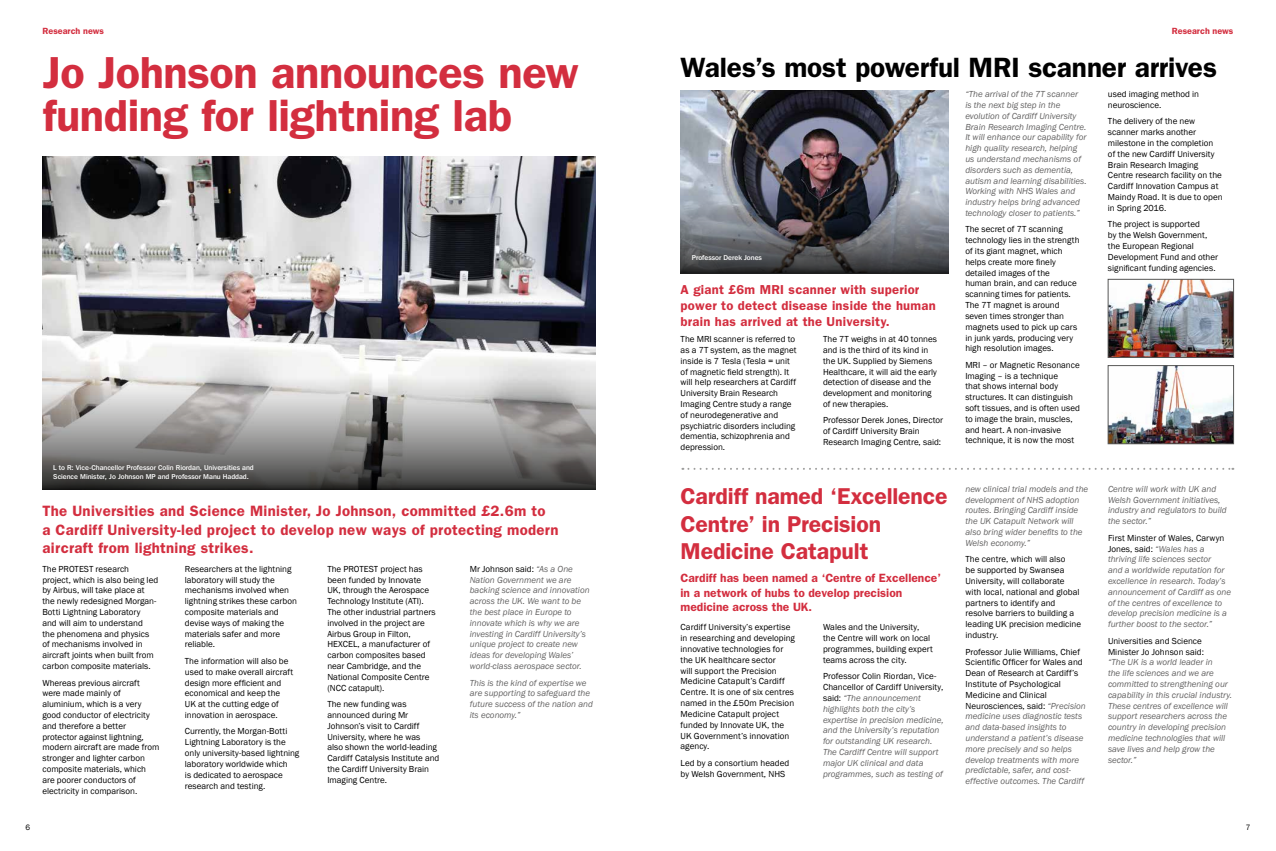
<style>
.page{position:relative;width:1276px;height:851px;background:#fff}
.page>*{position:absolute;margin:0;border:0;box-sizing:border-box;transform-origin:0 0}
.t1{font:600 45px/42.8px "Franklin Gothic";letter-spacing:-.01em;color:#d32e3f}
.t2{font:600 28px "Franklin Gothic";letter-spacing:-.005em;color:#000}
.t3{font:600 23px/27.6px "Franklin Gothic";letter-spacing:-.005em;color:#d32e3f}
.t4{font:600 15px/18px "Franklin Gothic";letter-spacing:.02em;color:#d32e3f}
.t5{font:600 13px/15.6px "Franklin Gothic";letter-spacing:.02em;color:#d32e3f}
.t6{font:600 12px/14.4px "Franklin Gothic";color:#d32e3f}
.t7{font:9px/10.8px "Franklin Gothic";color:#000}
.t8{font:italic 9px/10.8px "Franklin Gothic";color:#646363}
.t9{font:600 9px "Franklin Gothic";color:#d32e3f}
.t10{font:8px "Franklin Gothic";color:#000}
.t11{font:500 7px/8.4px "Franklin Gothic IT Cby BT";color:#fff}
.s1{font-style:normal;color:#000}
</style>
<div class="page">
<svg style="left:682px;top:468px;width:551px;height:2px"></svg>
<img style="left:1110px;top:281px;width:121px;height:74px">
<div style="left:1108px;top:279px;width:125px;height:78px;border:1px solid #575756"></div>
<img style="left:1110px;top:367px;width:121px;height:75px">
<div style="left:1108px;top:365px;width:125px;height:79px;border:1px solid #575756"></div>
<img style="left:42px;top:156px;width:553px;height:333px">
<img style="left:680px;top:91px;width:268px;height:98px">
<svg style="left:680px;top:189px;width:268px;height:84px;background:#5a5c62"></svg>
<svg style="left:43px;top:376px;width:553px;height:113px;background:#929190"></svg>
<p class="t9" style="left:43px;top:25px;width:63px">Research news</p>
<p class="t9" style="left:1172px;top:25px;width:63px">Research news</p>
<h1 class="t1" style="left:43px;top:50px;width:537px">Jo Johnson announces new funding for lightning lab</h1>
<p class="t11" style="left:53px;top:463px;width:202px">L to R: Vice-Chancellor Professor Colin Riordan, Universities and<br>Science Minister, Jo Johnson MP and Professor Manu Haddad.</p>
<h3 class="t4" style="left:42px;top:502px;width:517px">The Universities and Science Minister, Jo Johnson, committed £2.6m to<br>a Cardiff University-led project to develop new ways of protecting modern aircraft from lightning strikes.</h3>
<p class="t7" style="left:42px;top:563px;width:117px">The PROTEST research project, which is also being led by Airbus, will take place at the newly redesigned Morgan-<br>Botti Lightning Laboratory<br>and will aim to understand<br>the phenomena and physics of mechanisms involved in aircraft joints when built from carbon composite materials.</p>
<p class="t7" style="left:42px;top:677px;width:118px">Whereas previous aircraft were made mainly of aluminium, which is a very good conductor of electricity and therefore a better protector against lightning, modern aircraft are made from stronger and lighter carbon composite materials, which are poorer conductors of electricity in comparison.</p>
<p class="t7" style="left:327px;top:563px;width:110px">The PROTEST project has been funded by Innovate<br>UK, through the Aerospace<br>Technology Institute (ATI).<br>The other industrial partners involved in the project are<br>Airbus Group in Filton,<br>HEXCEL, a manufacturer of carbon composites based near Cambridge, and the<br>National Composite Centre (NCC catapult).</p>
<p class="t7" style="left:327px;top:698px;width:114px">The new funding was announced during Mr<br>Johnson’s visit to Cardiff<br>University, where he was<br>also shown the world-leading<br>Cardiff Catalysis Institute and the Cardiff University Brain<br>Imaging Centre.</p>
<p class="t8" style="left:470px;top:563px;width:121px"><span class="s1">Mr Johnson said:</span> “As a One<br>Nation Government we are backing science and innovation across the UK. We want to be the best place in Europe to innovate which is why we are investing in Cardiff University’s unique project to create new ideas for developing Wales’ world-class aerospace sector.</p>
<p class="t8" style="left:470px;top:677px;width:125px">This is the kind of expertise we are supporting to safeguard the future success of the nation and its economy.”</p>
<p class="t7" style="left:185px;top:563px;width:114px">Researchers at the lightning laboratory will study the mechanisms involved when lightning strikes these carbon composite materials and devise ways of making the materials safer and more reliable.</p>
<p class="t7" style="left:185px;top:655px;width:110px">The information will also be used to make overall aircraft design more efficient and economical and keep the<br>UK at the cutting edge of innovation in aerospace.</p>
<p class="t7" style="left:185px;top:726px;width:116px">Currently, the Morgan-Botti<br>Lightning Laboratory is the only university-based lightning laboratory worldwide which<br>is dedicated to aerospace research and testing.</p>
<h2 class="t2" style="left:680px;top:50px;width:538px">Wales’s most powerful MRI scanner arrives</h2>
<p class="t11" style="left:692px;top:253px;width:72px">Professor Derek Jones</p>
<h3 class="t5" style="left:680px;top:282px;width:257px">A giant £6m MRI scanner with superior power to detect disease inside the human brain has arrived at the University.</h3>
<p class="t7" style="left:680px;top:334px;width:117px">The MRI scanner is referred to as a 7T system, as the magnet inside is 7 Tesla (Tesla = unit of magnetic field strength). It will help researchers at Cardiff<br>University Brain Research<br>Imaging Centre study a range of neurodegenerative and psychiatric disorders including dementia, schizophrenia and depression.</p>
<p class="t7" style="left:823px;top:334px;width:115px">The 7T weighs in at 40 tonnes and is the third of its kind in the UK. Supplied by Siemens<br>Healthcare, it will aid the early detection of disease and the development and monitoring of new therapies.</p>
<p class="t7" style="left:823px;top:415px;width:122px">Professor Derek Jones, Director of Cardiff University Brain<br>Research Imaging Centre, said:</p>
<h3 class="t3" style="left:680px;top:481px;width:269px">Cardiff named ‘Excellence<br>Centre’ in Precision<br>Medicine Catapult</h3>
<h3 class="t6" style="left:680px;top:570px;width:262px">Cardiff has been named a ‘Centre of Excellence’ in a network of hubs to develop precision medicine across the UK.</h3>
<p class="t7" style="left:680px;top:622px;width:116px">Cardiff University’s expertise in researching and developing innovative technologies for the UK healthcare sector<br>will support the Precision<br>Medicine Catapult’s Cardiff<br>Centre. It is one of six centres named in the £50m Precision<br>Medicine Catapult project funded by Innovate UK, the<br>UK Government’s innovation agency.</p>
<p class="t7" style="left:680px;top:757px;width:110px">Led by a consortium headed by Welsh Government, NHS</p>
<p class="t7" style="left:823px;top:622px;width:111px">Wales and the University, the Centre will work on local programmes, building expert teams across the city.</p>
<p class="t8" style="left:823px;top:671px;width:122px"><span class="s1">Professor Colin Riordan, Vice-<br>Chancellor of Cardiff University, said:</span> “The announcement highlights both the city’s expertise in precision medicine, and the University’s reputation for outstanding UK research.<br>The Cardiff Centre will support major UK clinical and data programmes, such as testing of</p>
<p class="t8" style="left:965px;top:89px;width:123px">“The arrival of the 7T scanner<br>is the next big step in the evolution of Cardiff University<br>Brain Research Imaging Centre.<br>It will enhance our capability for high quality research, helping us understand mechanisms of disorders such as dementia, autism and learning disabilities.<br>Working with NHS Wales and industry helps bring advanced technology closer to patients.”</p>
<p class="t7" style="left:965px;top:224px;width:116px">The secret of 7T scanning technology lies in the strength of its giant magnet, which helps create more finely detailed images of the<br>human brain, and can reduce scanning times for patients.<br>The 7T magnet is around seven times stronger than magnets used to pick up cars in junk yards, producing very high resolution images.</p>
<p class="t7" style="left:965px;top:359px;width:116px">MRI – or Magnetic Resonance<br>Imaging – is a technique<br>that shows internal body structures. It can distinguish soft tissues, and is often used to image the brain, muscles, and heart. A non-invasive technique, it is now the most</p>
<p class="t8" style="left:965px;top:483px;width:124px">new clinical trial models and the development of NHS adoption routes. Bringing Cardiff inside the UK Catapult Network will also bring wider benefits to the<br>Welsh economy.”</p>
<p class="t7" style="left:965px;top:554px;width:117px">The centre, which will also<br>be supported by Swansea<br>University, will collaborate with local, national and global partners to identify and resolve barriers to building a leading UK precision medicine industry.</p>
<p class="t8" style="left:965px;top:646px;width:122px"><span class="s1">Professor Julie Williams, Chief<br>Scientific Officer for Wales and<br>Dean of Research at Cardiff’s<br>Institute of Psychological<br>Medicine and Clinical<br>Neurosciences, said:</span> “Precision medicine uses diagnostic tests and data-based insights to understand a patient’s disease more precisely and so helps develop treatments with more predictable, safer, and cost&shy;effective outcomes. The Cardiff</p>
<p class="t7" style="left:1108px;top:89px;width:93px">used imaging method in neuroscience.</p>
<p class="t7" style="left:1108px;top:116px;width:116px">The delivery of the new scanner marks another milestone in the completion of the new Cardiff University<br>Brain Research Imaging<br>Centre research facility on the<br>Cardiff Innovation Campus at<br>Maindy Road. It is due to open in Spring 2016.</p>
<p class="t7" style="left:1108px;top:219px;width:112px">The project is supported<br>by the Welsh Government, the European Regional<br>Development Fund and other significant funding agencies.</p>
<p class="t8" style="left:1108px;top:483px;width:120px">Centre will work with UK and<br>Welsh Government initiatives, industry and regulators to build the sector.”</p>
<p class="t8" style="left:1108px;top:532px;width:125px"><span class="s1">First Minster of Wales, Carwyn<br>Jones, said:</span> “Wales has a thriving life sciences sector<br>and a worldwide reputation for excellence in research. Today’s announcement of Cardiff as one of the centres of excellence to develop precision medicine is a further boost to the sector.”</p>
<p class="t7" style="left:1108px;top:635px;width:98px">Universities and Science<br>Minister Jo Johnson said:</p>
<p class="t8" style="left:1108px;top:657px;width:126px">“The UK is a world leader in<br>the life sciences and we are committed to strengthening our capability in this crucial industry.<br>These centres of excellence will support researchers across the country in developing precision medicine technologies that will save lives and help grow the sector.”</p>
<p class="t10" style="left:25px;top:821px;width:6px">6</p>
<p class="t10" style="left:1246px;top:821px;width:6px">7</p>
</div>
